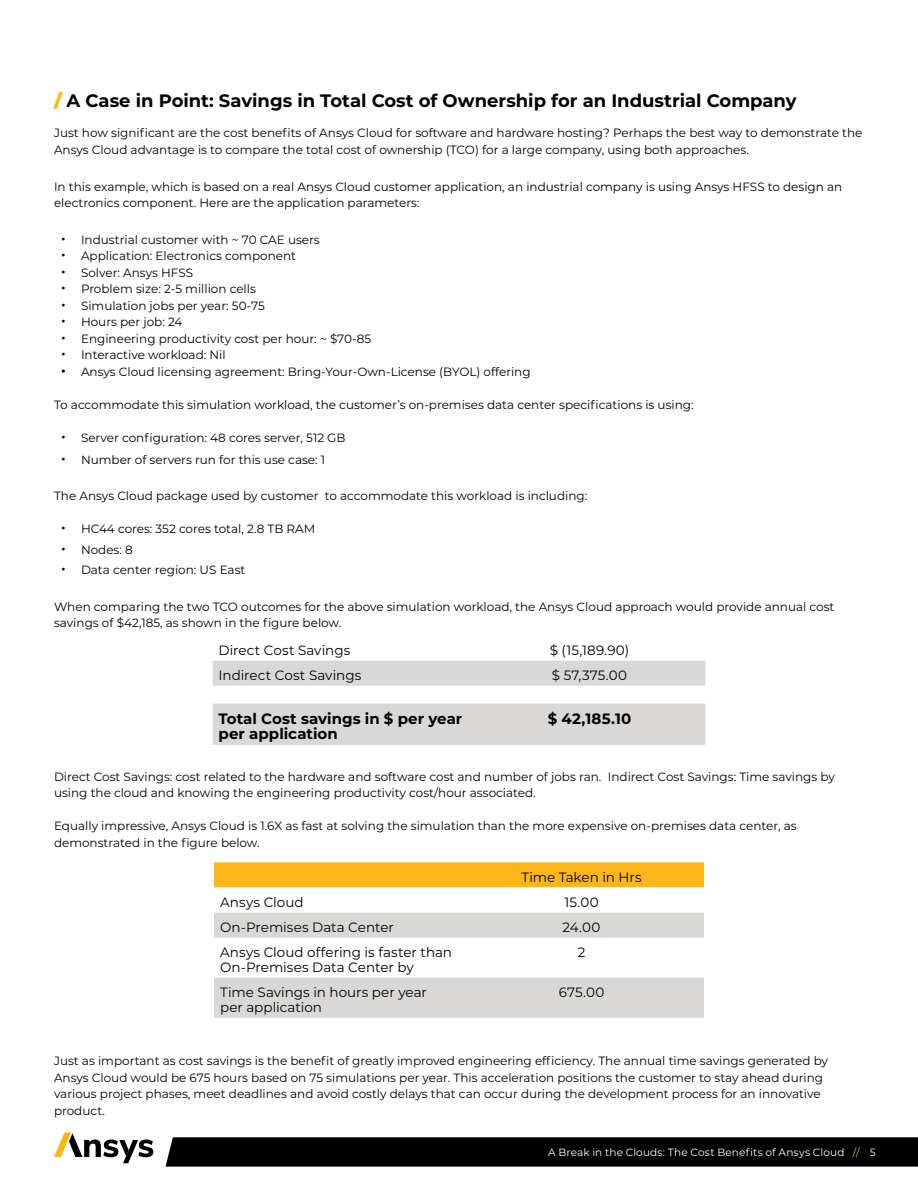
<style>
.page{position:relative;width:918px;height:1188px;background:#fff}
.page>*{position:absolute;margin:0;border:0;box-sizing:border-box;transform-origin:0 0}
.t1{font:700 18px "Montserrat";color:#000}
.t2{font:700 15px/15px "Montserrat";letter-spacing:.005em;color:#000}
.t3{font:13.5px/15px "Montserrat";color:#000}
.t4{font:12px/16.5px "Montserrat";color:#000}
.t5{font:10.5px "Montserrat";letter-spacing:.01em;color:#fff}
.s1{font-weight:900;color:#fdb71a}
.s2{font-size:18px}
.s3{color:#fdb71a}
</style>
<div class="page">
<svg style="left:166px;top:1137px;width:752px;height:30px;background:#060606"></svg>
<svg style="left:54px;top:1132px;width:99px;height:31px"></svg>
<svg style="left:213px;top:660px;width:492px;height:85px"></svg>
<svg style="left:214px;top:862px;width:490px;height:26px;background:#fdba24"></svg>
<svg style="left:214px;top:912px;width:490px;height:66px"></svg>
<div style="left:214px;top:913px;width:490px;height:25px;background:#d9d8d6"></div>
<div style="left:214px;top:978px;width:490px;height:40px;background:#d9d8d6"></div>
<h1 class="t1" style="left:54px;top:88px;width:744px"><span class="s1">/</span> A Case in Point: Savings in Total Cost of Ownership for an Industrial Company</h1>
<p class="t4" style="left:54px;top:124px;width:810px">Just how significant are the cost benefits of Ansys Cloud for software and hardware hosting? Perhaps the best way to demonstrate the<br>Ansys Cloud advantage is to compare the total cost of ownership (TCO) for a large company, using both approaches.</p>
<p class="t4" style="left:54px;top:178px;width:790px">In this example, which is based on a real Ansys Cloud customer application, an industrial company is using Ansys HFSS to design an electronics component. Here are the application parameters:</p>
<p class="t4" style="left:61px;top:231px;width:261px"><span class="s2">•</span> Industrial customer with ~ 70 CAE users</p>
<p class="t4" style="left:61px;top:247px;width:237px"><span class="s2">•</span> Application: Electronics component</p>
<p class="t4" style="left:61px;top:264px;width:134px"><span class="s2">•</span> Solver: Ansys HFSS</p>
<p class="t4" style="left:61px;top:280px;width:197px"><span class="s2">•</span> Problem size: 2-5 million cells</p>
<p class="t4" style="left:61px;top:297px;width:206px"><span class="s2">•</span> Simulation jobs per year: 50-75</p>
<p class="t4" style="left:61px;top:313px;width:123px"><span class="s2">•</span> Hours per job: 24</p>
<p class="t4" style="left:61px;top:330px;width:312px"><span class="s2">•</span> Engineering productivity cost per hour: ~ $70-85</p>
<p class="t4" style="left:61px;top:346px;width:167px"><span class="s2">•</span> Interactive workload: Nil</p>
<p class="t4" style="left:61px;top:363px;width:471px"><span class="s2">•</span> Ansys Cloud licensing agreement: Bring-Your-Own-License (BYOL) offering</p>
<p class="t4" style="left:54px;top:396px;width:641px">To accommodate this simulation workload, the customer’s on-premises data center specifications is using:</p>
<p class="t4" style="left:61px;top:429px;width:286px"><span class="s2">•</span> Server configuration: 48 cores server, 512 GB</p>
<p class="t4" style="left:61px;top:451px;width:266px"><span class="s2">•</span> Number of servers run for this use case: 1</p>
<p class="t4" style="left:54px;top:487px;width:535px">The Ansys Cloud package used by customer to accommodate this workload is including:</p>
<p class="t4" style="left:61px;top:520px;width:256px"><span class="s2">•</span> HC44 cores: 352 cores total, 2.8 TB RAM</p>
<p class="t4" style="left:61px;top:541px;width:74px"><span class="s2">•</span> Nodes: 8</p>
<p class="t4" style="left:61px;top:561px;width:186px"><span class="s2">•</span> Data center region: US East</p>
<p class="t4" style="left:54px;top:598px;width:782px">When comparing the two TCO outcomes for the above simulation workload, the Ansys Cloud approach would provide annual cost savings of $42,185, as shown in the figure below.</p>
<p class="t3" style="left:219px;top:642px;width:133px">Direct Cost Savings</p>
<p class="t3" style="left:550px;top:642px;width:81px">$ (15,189.90)</p>
<p class="t3" style="left:219px;top:667px;width:144px">Indirect Cost Savings</p>
<p class="t3" style="left:552px;top:667px;width:77px">$ 57,375.00</p>
<p class="t2" style="left:219px;top:710px;width:245px">Total Cost savings in $ per year per application</p>
<p class="t2" style="left:548px;top:710px;width:85px">$ 42,185.10</p>
<p class="t4" style="left:54px;top:768px;width:782px">Direct Cost Savings: cost related to the hardware and software cost and number of jobs ran. Indirect Cost Savings: Time savings by using the cloud and knowing the engineering productivity cost/hour associated.</p>
<p class="t4" style="left:54px;top:817px;width:744px">Equally impressive, Ansys Cloud is 1.6X as fast at solving the simulation than the more expensive on-premises data center, as demonstrated in the figure below.</p>
<p class="t3" style="left:521px;top:869px;width:122px">Time Taken in Hrs</p>
<p class="t3" style="left:220px;top:894px;width:85px">Ansys Cloud</p>
<p class="t3" style="left:564px;top:894px;width:36px">15.00</p>
<p class="t3" style="left:220px;top:919px;width:175px">On-Premises Data Center</p>
<p class="t3" style="left:563px;top:919px;width:39px">24.00</p>
<p class="t3" style="left:220px;top:944px;width:234px">Ansys Cloud offering is faster than<br>On-Premises Data Center by</p>
<p class="t3" style="left:578px;top:944px;width:9px">2</p>
<p class="t3" style="left:220px;top:984px;width:209px">Time Savings in hours per year per application</p>
<p class="t3" style="left:559px;top:984px;width:47px">675.00</p>
<p class="t4" style="left:54px;top:1052px;width:776px">Just as important as cost savings is the benefit of greatly improved engineering efficiency. The annual time savings generated by Ansys Cloud would be 675 hours based on 75 simulations per year. This acceleration positions the customer to stay ahead during various project phases, meet deadlines and avoid costly delays that can occur during the development process for an innovative product.</p>
<p class="t5" style="left:548px;top:1145px;width:329px">A Break in the Clouds: The Cost Benefits of Ansys Cloud <span class="s3">//</span> 5</p>
</div>
